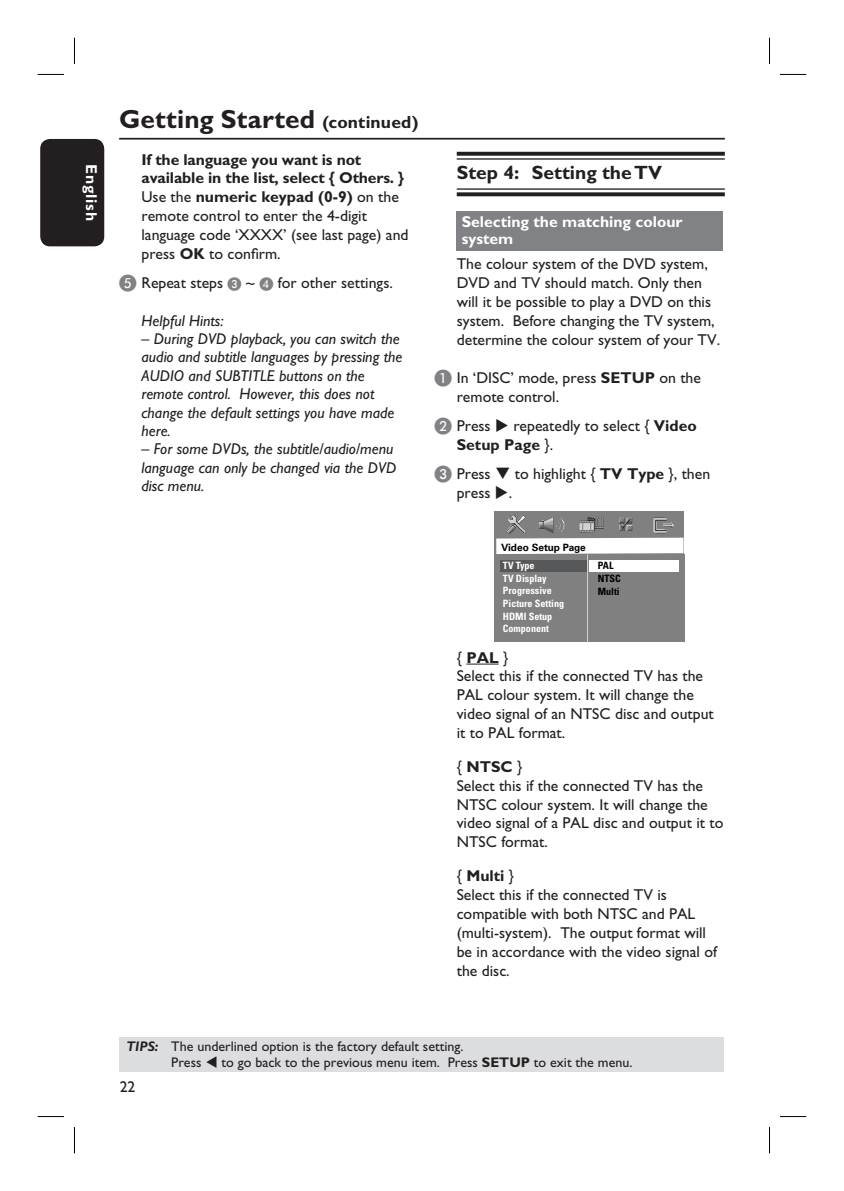
<style>
.page{position:relative;width:844px;height:1191px;background:#fff}
.page>*{position:absolute;margin:0;border:0;box-sizing:border-box;transform-origin:0 0}
.t1{font:700 26.25px "Gill Sans Std";color:#231f20}
.t2{font:700 19.25px "Gill Sans Std";color:#231f20}
.t3{font:15.75px/18.9px "Gill Sans Std";color:#231f20}
.t4{font:italic 15.75px/18.4px "Gill Sans Std";color:#231f20}
.t5{font:700 15.75px/17.5px "Gill Sans Std";color:#fff}
.t6{font:700 15.75px "Gill Sans Std";letter-spacing:.05em;color:#fff}
.t7{font:14px/16.8px "Gill Sans Std";color:#231f20}
.t8{font:700 condensed 10.15px/12.6px "Univers";color:#fff}
.t9{font:700 10.15px "Univers";color:#000}
.t10{font:700 condensed 10.15px/12.6px "Univers";color:#000}
.s1{font-size:17.5px}
.s2{font-weight:700}
.s3{font-family:"Philips Pi Roman";font-size:17.5px;color:#808285}
.s4{font-family:"Philips Pi Roman";font-size:14px;color:#808285}
.s5{font-weight:700;font-style:italic}
</style>
<div class="page">
<div style="left:40px;top:139px;width:64px;height:107px;background:#231f20;border-radius:10px"></div>
<svg style="left:456px;top:152px;width:268px;height:4px"></svg>
<hr style="left:456px;top:158px;width:268px;height:2px;background:#231f20">
<hr style="left:456px;top:188px;width:268px;height:2px;background:#231f20">
<svg style="left:456px;top:192px;width:268px;height:4px"></svg>
<hr style="left:466px;top:663px;width:32px;height:1px;background:#231f20">
<div style="left:456px;top:211px;width:266px;height:39px;background:#808285"></div>
<div style="left:494px;top:511px;width:190px;height:45px;background:#808080"></div>
<div style="left:494px;top:553px;width:190px;height:88px;background:#808080"></div>
<svg style="left:496px;top:537px;width:187px;height:17px;background:#f3f3f3"></svg>
<div style="left:500px;top:560px;width:86px;height:12px;background:#57585a"></div>
<div style="left:589px;top:560px;width:90px;height:12px;background:#fff"></div>
<img style="left:507px;top:515px;width:18px;height:19px">
<img style="left:653px;top:517px;width:21px;height:17px">
<img style="left:579px;top:517px;width:24px;height:15px">
<svg style="left:619px;top:518px;width:13px;height:13px"></svg>
<img style="left:539px;top:516px;width:26px;height:17px">
<hr style="left:587px;top:554px;width:1px;height:87px;background:#d1d2d4">
<hr style="left:119px;top:138px;width:605px;height:2px;background:#231f20">
<div style="left:119px;top:1037px;width:604px;height:34px;background:#dcdddf"></div>
<svg style="left:38px;top:74px;width:26px;height:1px"></svg>
<svg style="left:780px;top:74px;width:26px;height:1px"></svg>
<svg style="left:38px;top:1116px;width:26px;height:1px"></svg>
<svg style="left:780px;top:1116px;width:26px;height:1px"></svg>
<svg style="left:74px;top:38px;width:1px;height:26px"></svg>
<svg style="left:74px;top:1127px;width:1px;height:26px"></svg>
<svg style="left:769px;top:38px;width:1px;height:26px"></svg>
<svg style="left:769px;top:1127px;width:1px;height:26px"></svg>
<h1 class="t1" style="left:119px;top:110px;width:301px">Getting Started <span class="s1">(continued)</span></h1>
<p class="t6" style="left:97px;top:164px;width:58px;rotate:90deg">English</p>
<p class="t3" style="left:141px;top:152px;width:268px"><span class="s2">If the language you want is not available in the list, select { Others. } </span>Use the <span class="s2">numeric keypad (0-9)</span> on the remote control to enter the 4-digit language code ‘XXXX’ (see last page) and press <span class="s2">OK</span> to confirm.</p>
<p class="t3" style="left:119px;top:275px;width:275px"><span class="s3">E</span> Repeat steps <span class="s4">C</span> ~ <span class="s4">D</span> for other settings.</p>
<p class="t4" style="left:141px;top:313px;width:84px">Helpful Hints:</p>
<p class="t4" style="left:141px;top:331px;width:262px">– During DVD playback, you can switch the audio and subtitle languages by pressing the AUDIO and SUBTITLE buttons on the remote control. However, this does not change the default settings you have made here.</p>
<p class="t4" style="left:141px;top:441px;width:256px">– For some DVDs, the subtitle/audio/menu language can only be changed via the DVD disc menu.</p>
<p class="t2" style="left:456px;top:166px;width:207px">Step 4: Setting the TV</p>
<p class="t5" style="left:461px;top:214px;width:222px">Selecting the matching colour system</p>
<p class="t3" style="left:456px;top:256px;width:265px">The colour system of the DVD system, DVD and TV should match. Only then will it be possible to play a DVD on this system. Before changing the TV system, determine the colour system of your TV.</p>
<p class="t3" style="left:456px;top:370px;width:246px;text-indent:-22px"><span class="s3">A</span> In ‘DISC’ mode, press <span class="s2">SETUP</span> on the remote control.</p>
<p class="t3" style="left:434px;top:418px;width:58px"><span class="s3">B</span> Press</p>
<p class="t3" style="left:456px;top:418px;width:241px;text-indent:57px">repeatedly to select { <span class="s2">Video<br>Setup Page</span> }.</p>
<p class="t3" style="left:434px;top:466px;width:58px"><span class="s3">C</span> Press</p>
<p class="t3" style="left:514px;top:466px;width:197px">to highlight { <span class="s2">TV Type</span> }, then</p>
<p class="t3" style="left:456px;top:485px;width:57px">press .</p>
<p class="t9" style="left:501px;top:543px;width:86px">Video Setup Page</p>
<p class="t8" style="left:503px;top:560px;width:63px">TV Type<br>TV Display<br>Progressive<br>Picture Setting<br>HDMI Setup<br>Component</p>
<p class="t10" style="left:597px;top:560px;width:24px">PAL<br>NTSC<br>Multi</p>
<p class="t3" style="left:456px;top:649px;width:258px">{ <span class="s2">PAL</span> }<br>Select this if the connected TV has the<br>PAL colour system. It will change the video signal of an NTSC disc and output it to PAL format.</p>
<p class="t3" style="left:456px;top:758px;width:268px">{ <span class="s2">NTSC</span> }<br>Select this if the connected TV has the<br>NTSC colour system. It will change the video signal of a PAL disc and output it to<br>NTSC format.</p>
<p class="t3" style="left:456px;top:868px;width:262px">{ <span class="s2">Multi</span> }<br>Select this if the connected TV is compatible with both NTSC and PAL (multi-system). The output format will be in accordance with the video signal of the disc.</p>
<p class="t7" style="left:171px;top:1039px;width:294px;text-indent:-45px"><span class="s5">TIPS:</span> The underlined option is the factory default setting.<br>Press</p>
<p class="t7" style="left:221px;top:1056px;width:412px">to go back to the previous menu item. Press <span class="s2">SETUP</span> to exit the menu.</p>
<p class="t3" style="left:120px;top:1078px;width:17px">22</p>
</div>
